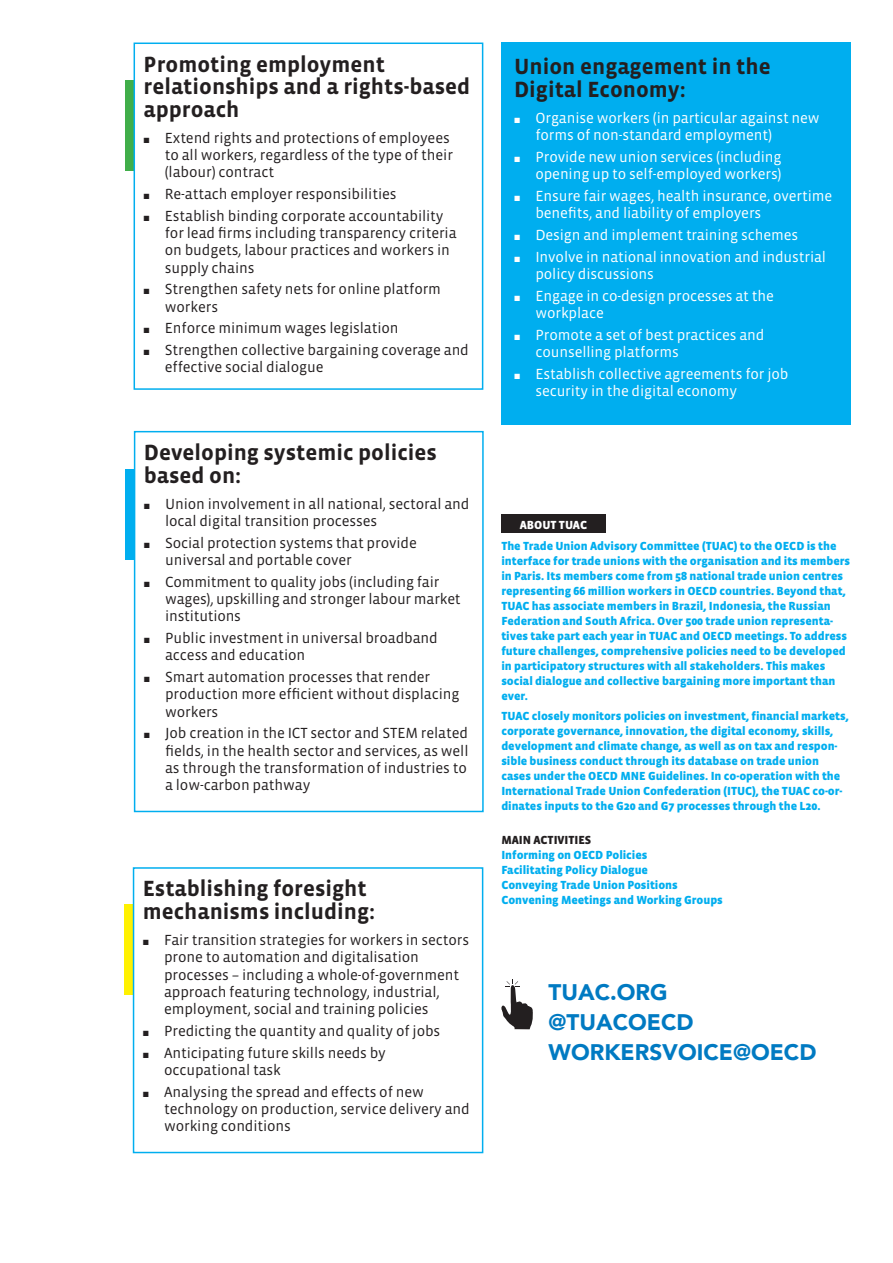
<style>
.page{position:relative;width:893px;height:1263px;background:#fff}
.page>*{position:absolute;margin:0;border:0;box-sizing:border-box;transform-origin:0 0}
.t1{font:700 22.5px/22.5px "Vista Sans OT";color:#231f20}
.t2{font:900 22.5px/30px "Avenir";color:#007ac2}
.t3{font:15px/17.2px "Vista Sans OT";letter-spacing:-.01em;color:#231f20}
.t4{font:15px/21.8px "Vista Sans OT";letter-spacing:-.01em;color:#fff}
.t5{font:900 12px/15px "Vista Sans OT";letter-spacing:-.005em;color:#00aeef}
.t6{font:900 12px "Vista Sans OT";letter-spacing:-.005em;color:#231f20}
.t7{font:900 12px "Vista Sans OT";letter-spacing:-.005em;color:#fff}
</style>
<div class="page">
<div style="left:125px;top:469px;width:9px;height:90px;background:#00aeef"></div>
<div style="left:124px;top:904px;width:8px;height:90px;background:#fff101"></div>
<div style="left:133px;top:867px;width:350px;height:286px;border:2px solid #00aeef"></div>
<div style="left:134px;top:431px;width:350px;height:381px;border:2px solid #00aeef"></div>
<div style="left:501px;top:514px;width:105px;height:18px;background:#231f20"></div>
<div style="left:501px;top:43px;width:349px;height:382px;background:#00aeef"></div>
<div style="left:125px;top:81px;width:8px;height:90px;background:#40ae49"></div>
<div style="left:134px;top:43px;width:349px;height:347px;border:2px solid #00aeef"></div>
<svg style="left:501px;top:979px;width:32px;height:50px"></svg>
<h1 class="t1" style="left:144px;top:53px;width:328px">Promoting employment relationships and a rights-based approach</h1>
<p class="t3" style="left:165px;top:130px;width:290px">Extend rights and protections of employees to all workers, regardless of the type of their (labour) contract</p>
<p class="t3" style="left:165px;top:184px;width:280px;line-height:21.8px">Re-attach employer responsibilities<br>Establish binding corporate accountability</p>
<p class="t3" style="left:165px;top:225px;width:293px">for lead firms including transparency criteria on budgets, labour practices and workers in supply chains</p>
<p class="t3" style="left:165px;top:281px;width:278px">Strengthen safety nets for online platform workers</p>
<p class="t3" style="left:165px;top:318px;width:306px;line-height:21.8px">Enforce minimum wages legislation<br>Strengthen collective bargaining coverage and</p>
<p class="t3" style="left:165px;top:359px;width:160px">effective social dialogue</p>
<h1 class="t1" style="left:144px;top:442px;width:294px">Developing systemic policies based on:</h1>
<p class="t3" style="left:165px;top:495px;width:306px">Union involvement in all national, sectoral and local digital transition processes</p>
<p class="t3" style="left:165px;top:534px;width:253px">Social protection systems that provide universal and portable cover</p>
<p class="t3" style="left:165px;top:573px;width:297px">Commitment to quality jobs (including fair wages), upskilling and stronger labour market institutions</p>
<p class="t3" style="left:165px;top:630px;width:274px">Public investment in universal broadband access and education</p>
<p class="t3" style="left:165px;top:669px;width:296px">Smart automation processes that render production more efficient without displacing workers</p>
<p class="t3" style="left:165px;top:725px;width:305px;text-align:justify">Job creation in the ICT sector and STEM related fields, in the health sector and services, as well as through the transformation of industries to a low-carbon pathway</p>
<h1 class="t1" style="left:143px;top:878px;width:234px">Establishing foresight mechanisms including:</h1>
<p class="t3" style="left:164px;top:932px;width:307px">Fair transition strategies for workers in sectors prone to automation and digitalisation processes – including a whole-of-government approach featuring technology, industrial, employment, social and training policies</p>
<p class="t3" style="left:164px;top:1020px;width:278px;line-height:21.8px">Predicting the quantity and quality of jobs<br>Anticipating future skills needs by</p>
<p class="t3" style="left:164px;top:1059px;width:261px;line-height:21.8px">occupational task<br>Analysing the spread and effects of new</p>
<p class="t3" style="left:164px;top:1100px;width:307px">technology on production, service delivery and working conditions</p>
<h1 class="t1" style="left:514px;top:56px;width:258px">Union engagement in the<br>Digital Economy:</h1>
<p class="t4" style="left:535px;top:110px;width:286px;line-height:17.2px">Organise workers (in particular against new forms of non-standard employment)</p>
<p class="t4" style="left:535px;top:149px;width:248px;line-height:17.2px">Provide new union services (including opening up to self-employed workers)</p>
<p class="t4" style="left:535px;top:188px;width:298px;line-height:17.2px">Ensure fair wages, health insurance, overtime benefits, and liability of employers</p>
<p class="t4" style="left:535px;top:225px;width:292px">Design and implement training schemes<br>Involve in national innovation and industrial</p>
<p class="t4" style="left:535px;top:264px;width:240px">policy discussions<br>Engage in co-design processes at the</p>
<p class="t4" style="left:535px;top:303px;width:231px">workplace<br>Promote a set of best practices and</p>
<p class="t4" style="left:535px;top:342px;width:255px">counselling platforms<br>Establish collective agreements for job</p>
<p class="t4" style="left:535px;top:381px;width:203px">security in the digital economy</p>
<p class="t7" style="left:520px;top:518px;width:69px">ABOUT TUAC</p>
<p class="t5" style="left:501px;top:539px;width:350px">The Trade Union Advisory Committee (TUAC) to the OECD is the interface for trade unions with the organisation and its members in Paris. Its members come from 58 national trade union centres representing 66 million workers in OECD countries. Beyond that, TUAC has associate members in Brazil, Indonesia, the Russian Federation and South Africa. Over 500 trade union representa&shy;tives take part each year in TUAC and OECD meetings. To address future challenges, comprehensive policies need to be developed in participatory structures with all stakeholders. This makes social dialogue and collective bargaining more important than ever.</p>
<p class="t5" style="left:501px;top:708px;width:349px">TUAC closely monitors policies on investment, financial markets, corporate governance, innovation, the digital economy, skills, development and climate change, as well as on tax and respon&shy;sible business conduct through its database on trade union cases under the OECD MNE Guidelines. In co-operation with the International Trade Union Confederation (ITUC), the TUAC co-or&shy;dinates inputs to the G20 and G7 processes through the L20.</p>
<p class="t6" style="left:501px;top:833px;width:92px">MAIN ACTIVITIES</p>
<p class="t5" style="left:501px;top:847px;width:223px">Informing on OECD Policies<br>Facilitating Policy Dialogue<br>Conveying Trade Union Positions<br>Convening Meetings and Working Groups</p>
<h1 class="t2" style="left:549px;top:976px;width:269px">TUAC.ORG @TUACOECD<br>WORKERSVOICE@OECD</h1>
</div>
